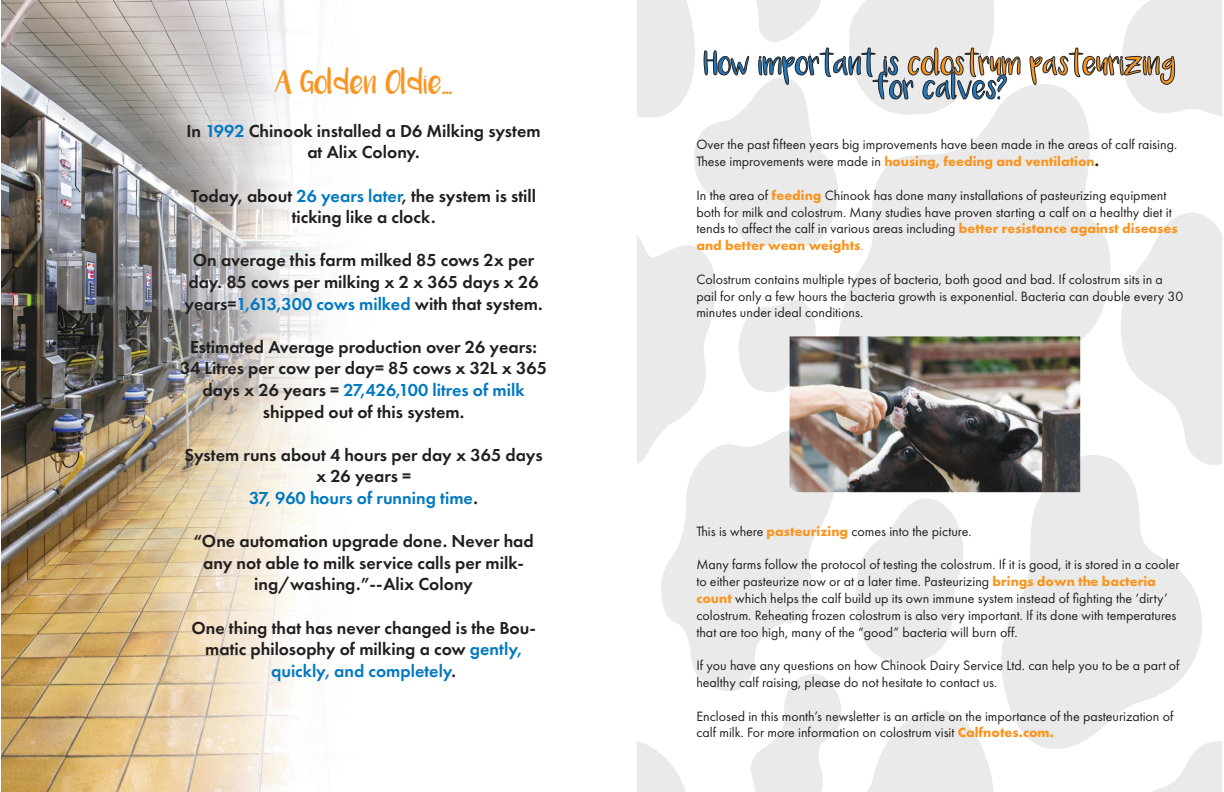
<style>
.page{position:relative;width:1224px;height:792px;background:#fff}
.page>*{position:absolute;margin:0;border:0;box-sizing:border-box;transform-origin:0 0}
.t1{font:600 18px/21.6px "Futura PT";color:#241f1f;text-align:center}
.t2{font:18px/24px "Luna";color:#2278bd;text-align:center}
.t3{font:18px "Luna";color:#f99520}
.t4{font:14px/16.8px "Futura PT";color:#241f1f}
.s1{color:#0079c2}
.s2{color:#f99520}
.s3{font-weight:700;color:#f99520}
.s4{font-weight:700}
</style>
<div class="page">
<svg style="left:661px;top:464px;width:178px;height:227px;fill:#eaeaea"></svg>
<svg style="left:852px;top:492px;width:121px;height:172px"></svg>
<svg style="left:637px;top:742px;width:49px;height:50px"></svg>
<svg style="left:866px;top:710px;width:128px;height:82px"></svg>
<svg style="left:1152px;top:741px;width:70px;height:51px"></svg>
<svg style="left:1121px;top:213px;width:101px;height:252px"></svg>
<svg style="left:999px;top:450px;width:204px;height:300px;fill:#eaeaea"></svg>
<svg style="left:1021px;top:86px;width:91px;height:366px;fill:#eaeaea"></svg>
<svg style="left:749px;top:667px;width:92px;height:125px"></svg>
<svg style="left:1029px;top:0;width:193px;height:116px"></svg>
<svg style="left:637px;top:0;width:384px;height:464px"></svg>
<img style="left:790px;top:336px;width:290px;height:156px">
<img style="left:1px;top:0;width:335px;height:792px">
<p class="t3" style="left:275px;top:77px;width:178px">A Golden Oldie...</p>
<p class="t1" style="left:186px;top:120px;width:356px">In <span class="s1">1992</span> Chinook installed a D6 Milking system at Alix Colony.</p>
<p class="t1" style="left:191px;top:185px;width:347px">Today, about <span class="s1">26 years later</span>, the system is still ticking like a clock.</p>
<p class="t1" style="left:185px;top:249px;width:360px">On average this farm milked 85 cows 2x per day. 85 cows per milking x 2 x 365 days x 26 years=<span class="s1">1,613,300 cows milked</span> with that system.</p>
<p class="t1" style="left:180px;top:336px;width:368px">Estimated Average production over 26 years:<br>34 Litres per cow per day= 85 cows x 32L x 365 days x 26 years = <span class="s1">27,426,100 litres of milk </span>shipped out of this system.</p>
<p class="t1" style="left:184px;top:444px;width:360px">System runs about 4 hours per day x 365 days x 26 years =<br><span class="s1">37, 960 hours of running time</span>.</p>
<p class="t1" style="left:193px;top:530px;width:342px">“One automation upgrade done. Never had any not able to milk service calls per milk&shy;ing/washing.”--Alix Colony</p>
<p class="t1" style="left:191px;top:617px;width:346px">One thing that has never changed is the Bou&shy;matic philosophy of milking a cow <span class="s1">gently, quickly, and completely</span>.</p>
<p class="t2" style="left:704px;top:57px;width:474px">How important is <span class="s2">colostrum pasteurizing </span>for calves?</p>
<p class="t4" style="left:696px;top:136px;width:482px">Over the past fifteen years big improvements have been made in the areas of calf raising.<br>These improvements were made in <span class="s3">housing, feeding and ventilation</span><span class="s4">.</span></p>
<p class="t4" style="left:696px;top:187px;width:483px">In the area of <span class="s3">feeding</span> Chinook has done many installations of pasteurizing equipment both for milk and colostrum. Many studies have proven starting a calf on a healthy diet it tends to affect the calf in various areas including <span class="s3">better resistance against diseases and better wean weights</span><span class="s2">.</span></p>
<p class="t4" style="left:696px;top:271px;width:489px">Colostrum contains multiple types of bacteria, both good and bad. If colostrum sits in a pail for only a few hours the bacteria growth is exponential. Bacteria can double every 30 minutes under ideal conditions.</p>
<p class="t4" style="left:696px;top:523px;width:277px">This is where <span class="s3">pasteurizing</span> comes into the picture.</p>
<p class="t4" style="left:696px;top:556px;width:485px">Many farms follow the protocol of testing the colostrum. If it is good, it is stored in a cooler to either pasteurize now or at a later time. Pasteurizing <span class="s3">brings down the bacteria count</span> which helps the calf build up its own immune system instead of fighting the ‘dirty’ colostrum. Reheating frozen colostrum is also very important. If its done with temperatures that are too high, many of the “good” bacteria will burn off.</p>
<p class="t4" style="left:696px;top:657px;width:485px">If you have any questions on how Chinook Dairy Service Ltd. can help you to be a part of healthy calf raising, please do not hesitate to contact us.</p>
<p class="t4" style="left:696px;top:707px;width:479px">Enclosed in this month’s newsletter is an article on the importance of the pasteurization of calf milk. For more information on colostrum visit <span class="s3">Calfnotes.com.</span></p>
</div>
